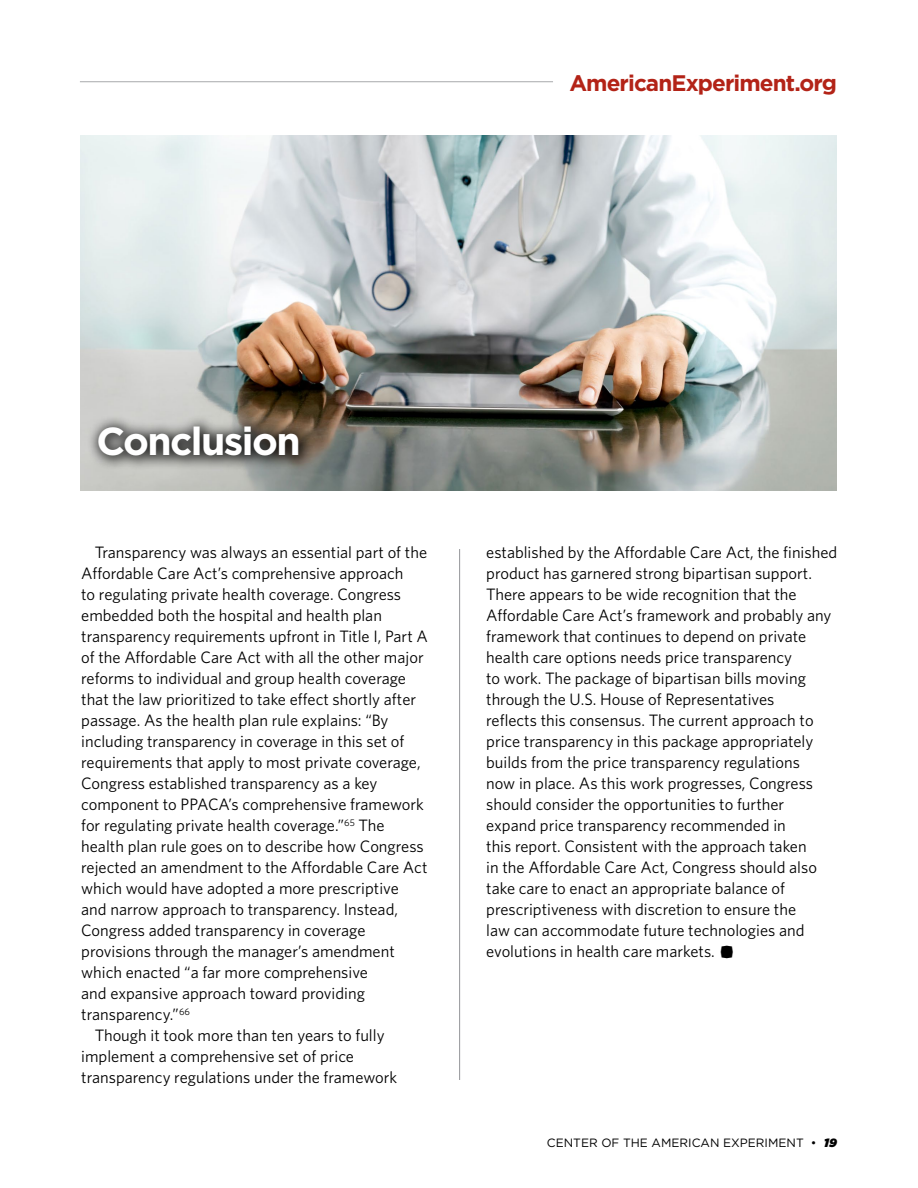
<style>
.page{position:relative;width:918px;height:1188px;background:#fff}
.page>*{position:absolute;margin:0;border:0;box-sizing:border-box;transform-origin:0 0}
.t1{font:700 39px "Gotham";letter-spacing:-.04em;color:#fff}
.t2{font:700 22.5px "Gotham";letter-spacing:-.04em;color:#b32317}
.t3{font:16.5px/21px "Whitney";color:#000}
.t4{font:12px "Gotham";color:#000}
.s1{font-weight:700;font-size:34.95px}
.s2{font-weight:900;font-style:italic}
</style>
<div class="page">
<hr style="left:80px;top:81px;width:473px;height:1px;background:#a7a9ac">
<img style="left:81px;top:135px;width:756px;height:355px">
<div style="left:86px;top:414px;width:228px;height:58px;background:#000;opacity:.75"></div>
<hr style="left:459px;top:549px;width:1px;height:531px;background:#939598">
<h2 class="t2" style="left:569px;top:68px;width:269px">AmericanExperiment.org</h2>
<h1 class="t1" style="left:96px;top:415px;width:206px">Conclusion</h1>
<p class="t3" style="left:95px;top:541px;width:334px">Transparency was always an essential part of the</p>
<p class="t3" style="left:81px;top:562px;width:324px">Affordable Care Act’s comprehensive approach</p>
<p class="t3" style="left:81px;top:583px;width:321px">to regulating private health coverage. Congress</p>
<p class="t3" style="left:81px;top:604px;width:302px">embedded both the hospital and health plan</p>
<p class="t3" style="left:81px;top:625px;width:348px">transparency requirements upfront in Title I, Part A</p>
<p class="t3" style="left:81px;top:646px;width:344px">of the Affordable Care Act with all the other major</p>
<p class="t3" style="left:81px;top:667px;width:326px">reforms to individual and group health coverage</p>
<p class="t3" style="left:81px;top:688px;width:336px">that the law prioritized to take effect shortly after</p>
<p class="t3" style="left:81px;top:709px;width:309px">passage. As the health plan rule explains: “By</p>
<p class="t3" style="left:81px;top:730px;width:325px">including transparency in coverage in this set of</p>
<p class="t3" style="left:81px;top:751px;width:341px">requirements that apply to most private coverage,</p>
<p class="t3" style="left:81px;top:772px;width:298px">Congress established transparency as a key</p>
<p class="t3" style="left:81px;top:793px;width:344px">component to PPACA’s comprehensive framework</p>
<p class="t3" style="left:81px;top:814px;width:305px">for regulating private health coverage.”<sup>65</sup> The</p>
<p class="t3" style="left:81px;top:835px;width:344px">health plan rule goes on to describe how Congress</p>
<p class="t3" style="left:81px;top:856px;width:348px">rejected an amendment to the Affordable Care Act</p>
<p class="t3" style="left:81px;top:877px;width:319px">which would have adopted a more prescriptive</p>
<p class="t3" style="left:81px;top:898px;width:318px">and narrow approach to transparency. Instead,</p>
<p class="t3" style="left:81px;top:919px;width:286px">Congress added transparency in coverage</p>
<p class="t3" style="left:81px;top:940px;width:315px">provisions through the manager’s amendment</p>
<p class="t3" style="left:81px;top:961px;width:288px">which enacted “a far more comprehensive</p>
<p class="t3" style="left:81px;top:982px;width:285px">and expansive approach toward providing</p>
<p class="t3" style="left:81px;top:1003px;width:110px">transparency.”<sup>66</sup></p>
<p class="t3" style="left:95px;top:1024px;width:291px">Though it took more than ten years to fully</p>
<p class="t3" style="left:81px;top:1045px;width:274px">implement a comprehensive set of price</p>
<p class="t3" style="left:81px;top:1066px;width:317px">transparency regulations under the framework</p>
<p class="t3" style="left:486px;top:541px;width:352px">established by the Affordable Care Act, the finished product has garnered strong bipartisan support.<br>There appears to be wide recognition that the Affordable Care Act’s framework and probably any framework that continues to depend on private health care options needs price transparency<br>to work. The package of bipartisan bills moving through the U.S. House of Representatives<br>reflects this consensus. The current approach to price transparency in this package appropriately builds from the price transparency regulations<br>now in place. As this work progresses, Congress should consider the opportunities to further expand price transparency recommended in<br>this report. Consistent with the approach taken<br>in the Affordable Care Act, Congress should also take care to enact an appropriate balance of prescriptiveness with discretion to ensure the<br>law can accommodate future technologies and evolutions in health care markets. <span class="s1">•</span></p>
<p class="t4" style="left:547px;top:1135px;width:292px">CENTER OF THE AMERICAN EXPERIMENT • <span class="s2">19</span></p>
</div>
